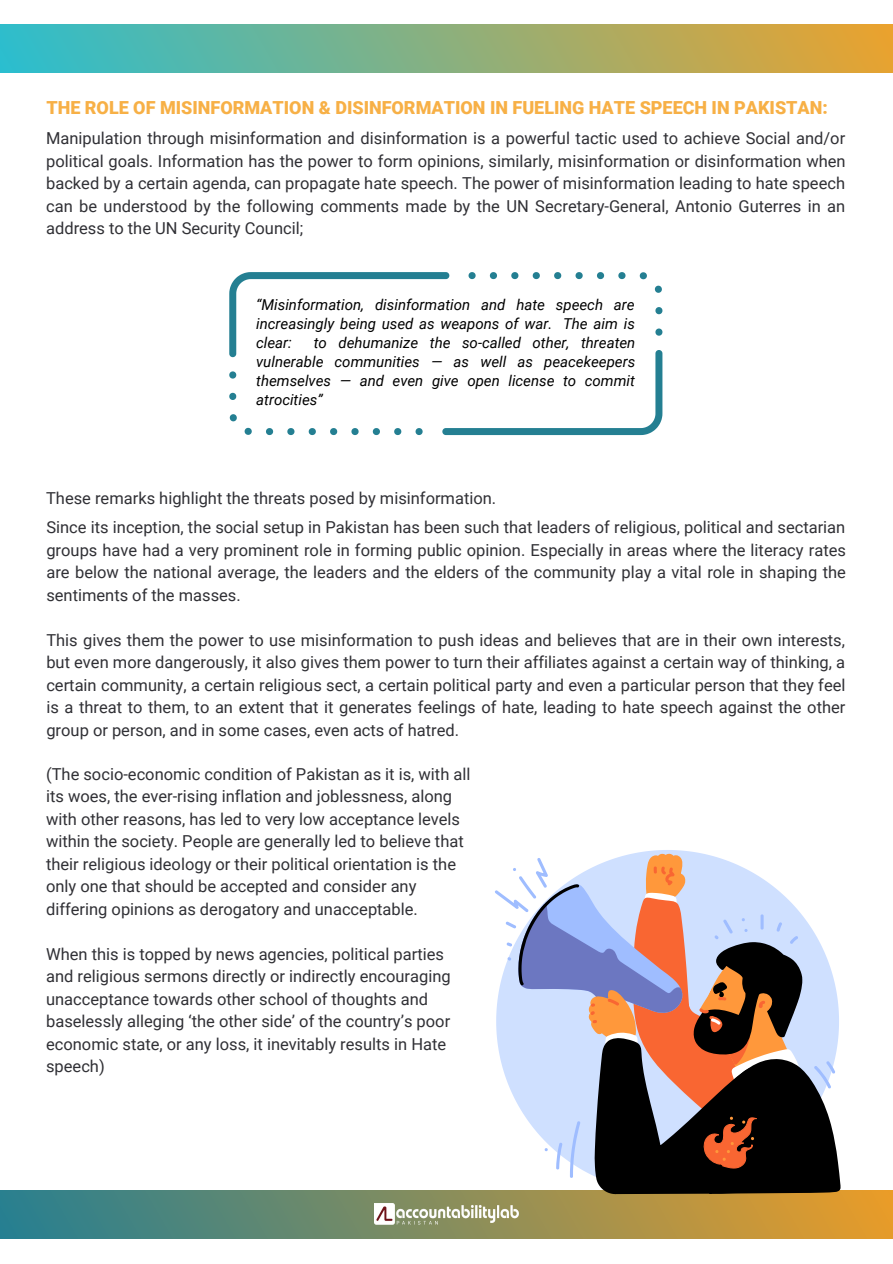
<style>
.page{position:relative;width:893px;height:1264px;background:#fff}
.page>*{position:absolute;margin:0;border:0;box-sizing:border-box;transform-origin:0 0}
.t1{font:900 18px "Roboto";color:#f7b046}
.t2{font:16.5px/22.5px "Roboto";color:#303035;text-align:justify}
.t3{font:italic 15px/19px "Roboto";color:#000;text-align:justify}
</style>
<div class="page">
<div style="left:0;top:24px;width:892px;height:49px;background:linear-gradient(to right,#2cbece,#e9a22f)"></div>
<div style="left:0;top:1190px;width:892px;height:48px;background:linear-gradient(to right,#277f91,#e89c29)"></div>
<img style="left:374px;top:1203px;width:144px;height:22px">
<svg style="left:229px;top:272px;width:433px;height:163px"></svg>
<svg style="left:494px;top:853px;width:346px;height:341px"></svg>
<p class="t1" style="left:46px;top:97px;width:783px">THE ROLE OF MISINFORMATION &amp; DISINFORMATION IN FUELING HATE SPEECH IN PAKISTAN:</p>
<p class="t2" style="left:46px;top:127px;width:801px">Manipulation through misinformation and disinformation is a powerful tactic used to achieve Social and/or political goals. Information has the power to form opinions, similarly, misinformation or disinformation when backed by a certain agenda, can propagate hate speech. The power of misinformation leading to hate speech can be understood by the following comments made by the UN Secretary-General, Antonio Guterres in an address to the UN Security Council;</p>
<p class="t3" style="left:256px;top:295px;width:380px">“Misinformation, disinformation and hate speech are increasingly being used as weapons of war. The aim is clear:</p>
<p class="t3" style="left:256px;top:333px;width:380px;text-indent:58px">to dehumanize the so-called other, threaten vulnerable communities — as well as peacekeepers themselves — and even give open license to commit atrocities”</p>
<p class="t2" style="left:46px;top:487px;width:451px">These remarks highlight the threats posed by misinformation.</p>
<p class="t2" style="left:46px;top:516px;width:801px">Since its inception, the social setup in Pakistan has been such that leaders of religious, political and sectarian groups have had a very prominent role in forming public opinion. Especially in areas where the literacy rates are below the national average, the leaders and the elders of the community play a vital role in shaping the sentiments of the masses.</p>
<p class="t2" style="left:46px;top:629px;width:800px">This gives them the power to use misinformation to push ideas and believes that are in their own interests, but even more dangerously, it also gives them power to turn their affiliates against a certain way of thinking, a certain community, a certain religious sect, a certain political party and even a particular person that they feel is a threat to them, to an extent that it generates feelings of hate, leading to hate speech against the other group or person, and in some cases, even acts of hatred.</p>
<p class="t2" style="left:46px;top:762px;width:426px;text-align:left">(The socio-economic condition of Pakistan as it is, with all its woes, the ever-rising inflation and joblessness, along with other reasons, has led to very low acceptance levels within the society. People are generally led to believe that their religious ideology or their political orientation is the only one that should be accepted and consider any differing opinions as derogatory and unacceptable.</p>
<p class="t2" style="left:46px;top:942px;width:406px;text-align:left">When this is topped by news agencies, political parties and religious sermons directly or indirectly encouraging unacceptance towards other school of thoughts and baselessly alleging ‘the other side’ of the country’s poor economic state, or any loss, it inevitably results in Hate speech)</p>
</div>
